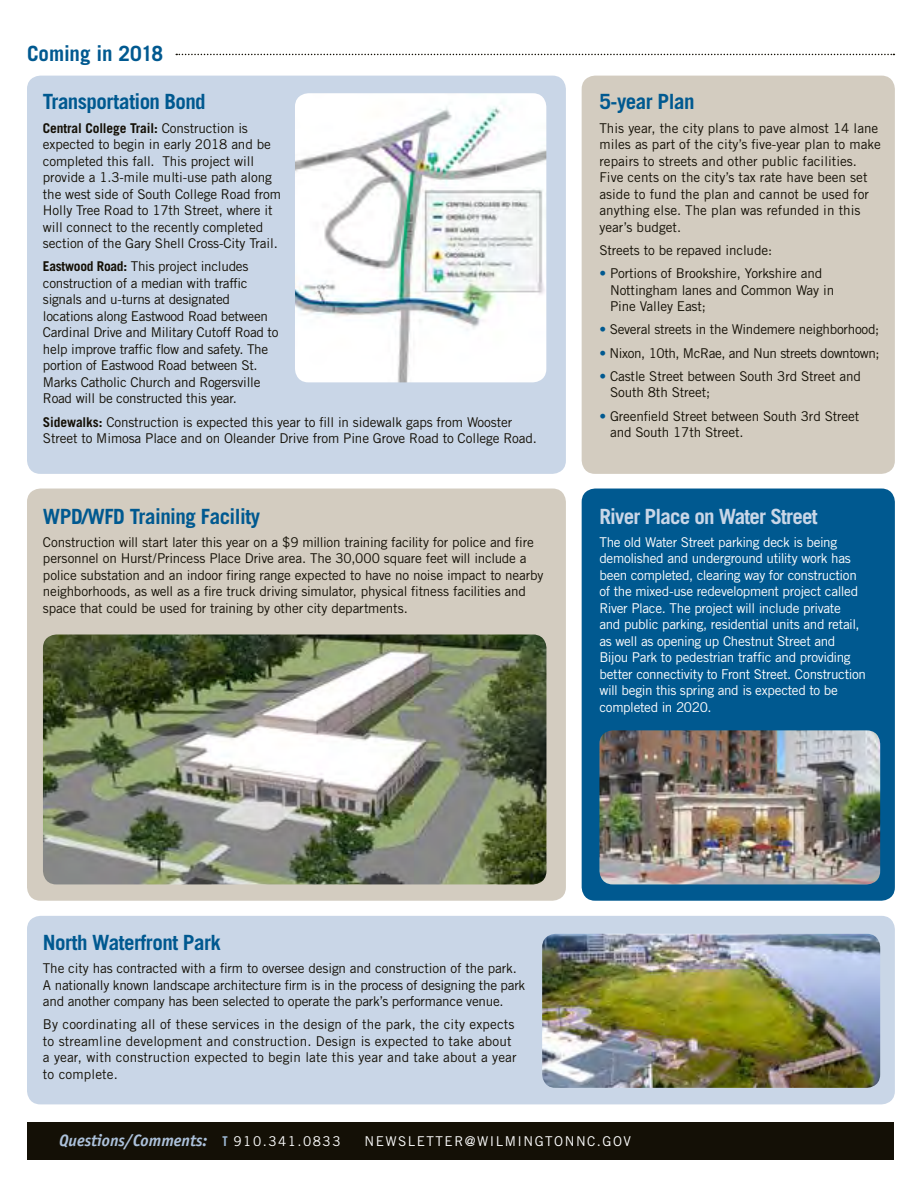
<style>
.page{position:relative;width:918px;height:1188px;background:#fff}
.page>*{position:absolute;margin:0;border:0;box-sizing:border-box;transform-origin:0 0}
.t1{font:700 21px "Trade Gothic";letter-spacing:-.025em;color:#005990}
.t2{font:700 21px "Trade Gothic";letter-spacing:-.04em;color:#c9d6e7}
.t3{font:italic 700 16.5px "Officina San ITC";color:#acc1db}
.t4{font:13.5px/16.5px "Trade Gothic";letter-spacing:-.01em;color:#141006}
.t5{font:13.5px/16.5px "Trade Gothic";letter-spacing:-.025em;color:#fff}
.t6{font:13.5px/16.5px "Trade Gothic";letter-spacing:.01em;color:#141006}
.t7{font:13.5px "Trade Gothic";letter-spacing:-.03em;color:#141006}
.t8{font:13.5px "Trade Gothic";letter-spacing:.11em;color:#fff}
.s1{font-weight:700}
.s2{color:#005990}
.s3{font-family:"Trade Gothic Bold Cond Twenty";font-weight:400;font-style:normal;font-size:13.5px;color:#9eb8d5}
.s4{font-family:"Trade Gothic";font-weight:400;font-style:normal;font-size:13.5px;color:#fff}
</style>
<div class="page">
<div style="left:27px;top:76px;width:539px;height:398px;background:#c9d6e7;border-radius:13px"></div>
<div style="left:582px;top:489px;width:313px;height:412px;background:#005990;border-radius:14px"></div>
<div style="left:582px;top:76px;width:313px;height:398px;background:#d3ccc0;border-radius:14px"></div>
<div style="left:27px;top:916px;width:868px;height:188px;background:#c9d6e7;border-radius:14px"></div>
<div style="left:27px;top:489px;width:539px;height:412px;background:#d3ccc0;border-radius:14px"></div>
<div style="left:27px;top:1123px;width:866px;height:37px;background:#141006"></div>
<svg style="left:176px;top:54px;width:718px;height:1px"></svg>
<img style="left:295px;top:93px;width:251px;height:289px">
<img style="left:599px;top:730px;width:281px;height:154px">
<img style="left:43px;top:634px;width:503px;height:250px">
<img style="left:542px;top:934px;width:338px;height:154px">
<h1 class="t1" style="left:27px;top:41px;width:138px">Coming in 2018</h1>
<h1 class="t1" style="left:43px;top:89px;width:164px">Transportation Bond</h1>
<p class="t4" style="left:43px;top:119px;width:240px"><span class="s1">Central College Trail:</span> Construction is expected to begin in early 2018 and be completed this fall. This project will provide a 1.3-mile multi-use path along the west side of South College Road from Holly Tree Road to 17th Street, where it will connect to the recently completed section of the Gary Shell Cross-City Trail.</p>
<p class="t4" style="left:43px;top:258px;width:237px"><span class="s1">Eastwood Road:</span> This project includes construction of a median with traffic signals and u-turns at designated locations along Eastwood Road between Cardinal Drive and Military Cutoff Road to help improve traffic flow and safety. The portion of Eastwood Road between St.<br>Marks Catholic Church and Rogersville Road will be constructed this year.</p>
<p class="t4" style="left:43px;top:413px;width:496px"><span class="s1">Sidewalks:</span> Construction is expected this year to fill in sidewalk gaps from Wooster<br>Street to Mimosa Place and on Oleander Drive from Pine Grove Road to College Road.</p>
<h1 class="t1" style="left:43px;top:503px;width:219px">WPD/WFD Training Facility</h1>
<p class="t4" style="left:43px;top:534px;width:502px">Construction will start later this year on a $9 million training facility for police and fire personnel on Hurst/Princess Place Drive area. The 30,000 square feet will include a police substation and an indoor firing range expected to have no noise impact to nearby neighborhoods, as well as a fire truck driving simulator, physical fitness facilities and space that could be used for training by other city departments.</p>
<h1 class="t1" style="left:599px;top:89px;width:97px">5-year Plan</h1>
<p class="t4" style="left:599px;top:119px;width:283px">This year, the city plans to pave almost 14 lane miles as part of the city’s five-year plan to make repairs to streets and other public facilities.<br>Five cents on the city’s tax rate have been set aside to fund the plan and cannot be used for anything else. The plan was refunded in this year’s budget.</p>
<p class="t4" style="left:599px;top:242px;width:174px">Streets to be repaved include:</p>
<p class="t4" style="left:610px;top:265px;width:226px;text-indent:-11px"><span class="s2">•</span> Portions of Brookshire, Yorkshire and<br>Nottingham lanes and Common Way in<br>Pine Valley East;</p>
<p class="t4" style="left:599px;top:321px;width:281px"><span class="s2">•</span> Several streets in the Windemere neighborhood;</p>
<p class="t7" style="left:599px;top:345px;width:282px"><span class="s2">•</span> Nixon, 10th, McRae, and Nun streets downtown;</p>
<p class="t4" style="left:610px;top:368px;width:252px;text-indent:-11px"><span class="s2">•</span> Castle Street between South 3rd Street and<br>South 8th Street;</p>
<p class="t4" style="left:610px;top:407px;width:251px;text-indent:-11px"><span class="s2">•</span> Greenfield Street between South 3rd Street and South 17th Street.</p>
<h1 class="t2" style="left:599px;top:503px;width:220px">River Place on Water Street</h1>
<p class="t5" style="left:599px;top:534px;width:268px">The old Water Street parking deck is being demolished and underground utility work has been completed, clearing way for construction of the mixed-use redevelopment project called River Place. The project will include private<br>and public parking, residential units and retail, as well as opening up Chestnut Street and Bijou Park to pedestrian traffic and providing better connectivity to Front Street. Construction will begin this spring and is expected to be completed in 2020.</p>
<h1 class="t1" style="left:43px;top:930px;width:180px">North Waterfront Park</h1>
<p class="t4" style="left:43px;top:960px;width:484px">The city has contracted with a firm to oversee design and construction of the park.<br>A nationally known landscape architecture firm is in the process of designing the park and another company has been selected to operate the park’s performance venue.</p>
<p class="t6" style="left:43px;top:1016px;width:475px">By coordinating all of these services in the design of the park, the city expects to streamline development and construction. Design is expected to take about a year, with construction expected to begin late this year and take about a year to complete.</p>
<p class="t3" style="left:59px;top:1131px;width:283px">Questions/Comments: <span class="s3">T</span> <span class="s4">910.341.0833</span></p>
<p class="t8" style="left:365px;top:1133px;width:268px">NEWSLETTER@WILMINGTONNC.GOV</p>
</div>
